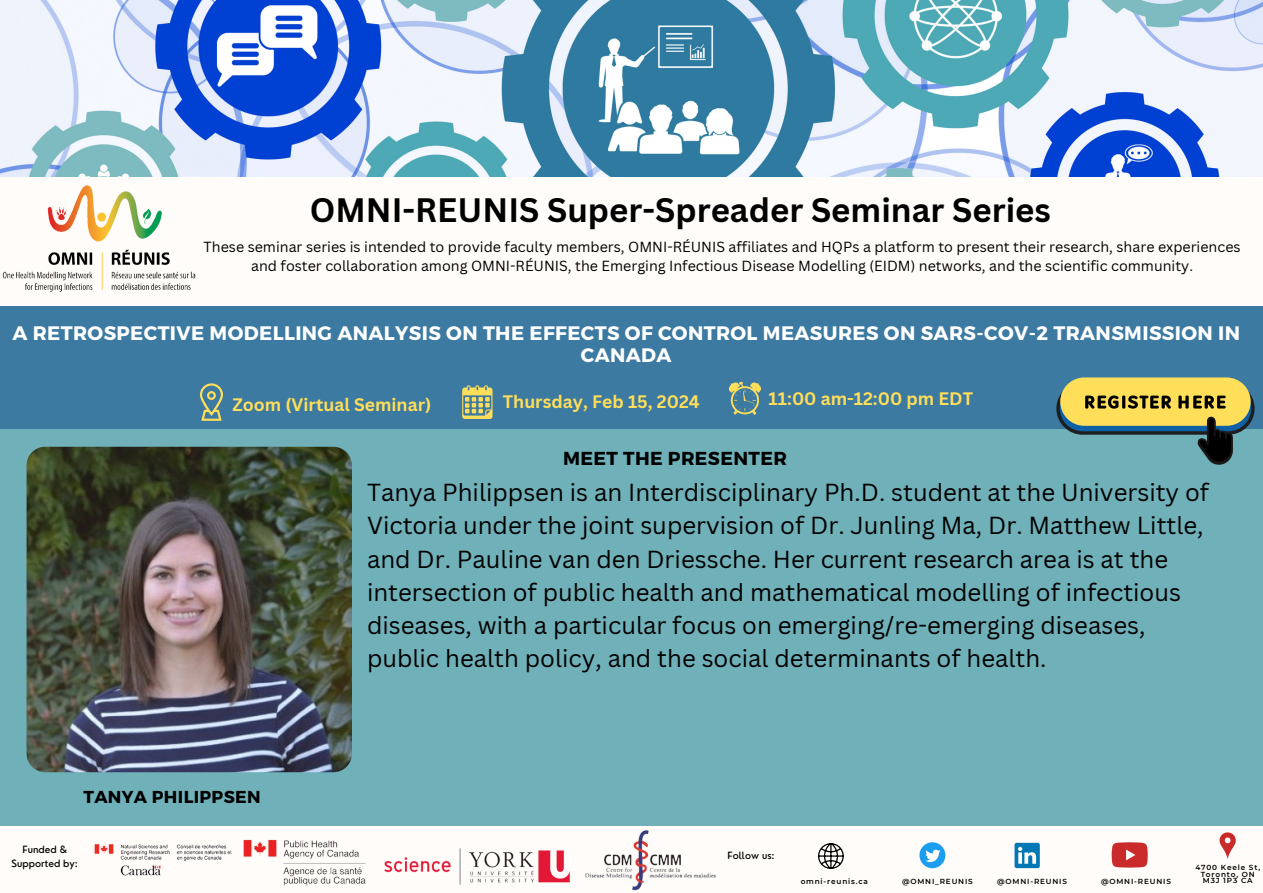
<style>
.page{position:relative;width:1263px;height:893px;background:#fffcf9}
.page>*{position:absolute;margin:0;border:0;box-sizing:border-box;transform-origin:0 0}
.t1{font:700 33px "Canva Sans";color:#000}
.t2{font:24px/33.2px "Canva Sans";color:#000}
.t3{font:700 19.5px/21.9px "Montserrat";letter-spacing:.02em;color:#fff;text-align:center}
.t4{font:700 18.75px "Montserrat";letter-spacing:.02em;color:#000}
.t5{font:700 17.62px "Canva Sans";color:#ffde59}
.t6{font:700 17.25px "Montserrat";letter-spacing:.02em;color:#000}
.t7{font:14.25px/19.6px "Canva Sans";color:#000;text-align:center}
.t8{font:500 9.75px/13.5px "Nourd";color:#000;text-align:center}
.t9{font:600 7.35px/6.1px "Montserrat";letter-spacing:.115em;color:#000;text-align:center}
</style>
<div class="page">
<img style="left:0;top:0;width:1263px;height:177px">
<div style="left:0;top:429px;width:1263px;height:396px;background:#6fb0b9"></div>
<img style="left:27px;top:447px;width:325px;height:325px;border-radius:19px">
<img style="left:2px;top:185px;width:194px;height:107px">
<img style="left:235px;top:825px;width:138px;height:61px">
<img style="left:585px;top:830px;width:130px;height:60px">
<img style="left:384px;top:848px;width:186px;height:37px">
<img style="left:94px;top:827px;width:145px;height:59px">
<svg style="left:919px;top:842px;width:26px;height:26px"></svg>
<svg style="left:1014px;top:843px;width:26px;height:25px"></svg>
<svg style="left:1112px;top:842px;width:36px;height:25px"></svg>
<svg style="left:818px;top:843px;width:26px;height:26px"></svg>
<svg style="left:1219px;top:832px;width:17px;height:27px"></svg>
<div style="left:0;top:306px;width:1263px;height:123px;background:#3c7aa2"></div>
<div style="left:1060px;top:377px;width:191px;height:49px;background:#ffde59;border-radius:24px"></div>
<svg style="left:1056px;top:382px;width:198px;height:83px"></svg>
<svg style="left:728px;top:381px;width:33px;height:33px"></svg>
<svg style="left:462px;top:385px;width:30px;height:34px"></svg>
<svg style="left:200px;top:383px;width:23px;height:38px"></svg>
<p class="t1" style="left:310px;top:187px;width:743px">OMNI-REUNIS Super-Spreader Seminar Series</p>
<p class="t7" style="left:204px;top:236px;width:1038px">These seminar series is intended to provide faculty members, OMNI-RÉUNIS affiliates and HQPs a platform to present their research, share experiences and foster collaboration among OMNI-RÉUNIS, the Emerging Infectious Disease Modelling (EIDM) networks, and the scientific community.</p>
<p class="t3" style="left:12px;top:321px;width:1229px">A RETROSPECTIVE MODELLING ANALYSIS ON THE EFFECTS OF CONTROL MEASURES ON SARS-COV-2 TRANSMISSION IN<br>CANADA</p>
<p class="t5" style="left:232px;top:392px;width:200px">Zoom (Virtual Seminar)</p>
<h3 class="t5" style="left:503px;top:389px;width:198px">Thursday, Feb 15, 2024</h3>
<h2 class="t5" style="left:768px;top:386px;width:206px">11:00 am-12:00 pm EDT</h2>
<h4 class="t6" style="left:83px;top:785px;width:179px">TANYA PHILIPPSEN</h4>
<p class="t4" style="left:563px;top:446px;width:225px">MEET THE PRESENTER</p>
<p class="t2" style="left:367px;top:475px;width:844px">Tanya Philippsen is an Interdisciplinary Ph.D. student at the University of Victoria under the joint supervision of Dr. Junling Ma, Dr. Matthew Little, and Dr. Pauline van den Driessche. Her current research area is at the intersection of public health and mathematical modelling of infectious diseases, with a particular focus on emerging/re-emerging diseases, public health policy, and the social determinants of health.</p>
<p class="t8" style="left:12px;top:843px;width:68px">Funded &amp;<br>Supported by:</p>
<p class="t8" style="left:728px;top:849px;width:49px">Follow us:</p>
<h5 class="t9" style="left:801px;top:878px;width:69px">omni-reunis.ca</h5>
<p class="t9" style="left:902px;top:878px;width:72px">@OMNI_REUNIS</p>
<h5 class="t9" style="left:997px;top:878px;width:71px">@OMNI-REUNIS</h5>
<p class="t9" style="left:1101px;top:878px;width:71px">@OMNI-REUNIS</p>
<p class="t9" style="left:1195px;top:864px;width:66px">4700 Keele St,<br>Toronto, ON<br>M3J 1P3 CA</p>
</div>
